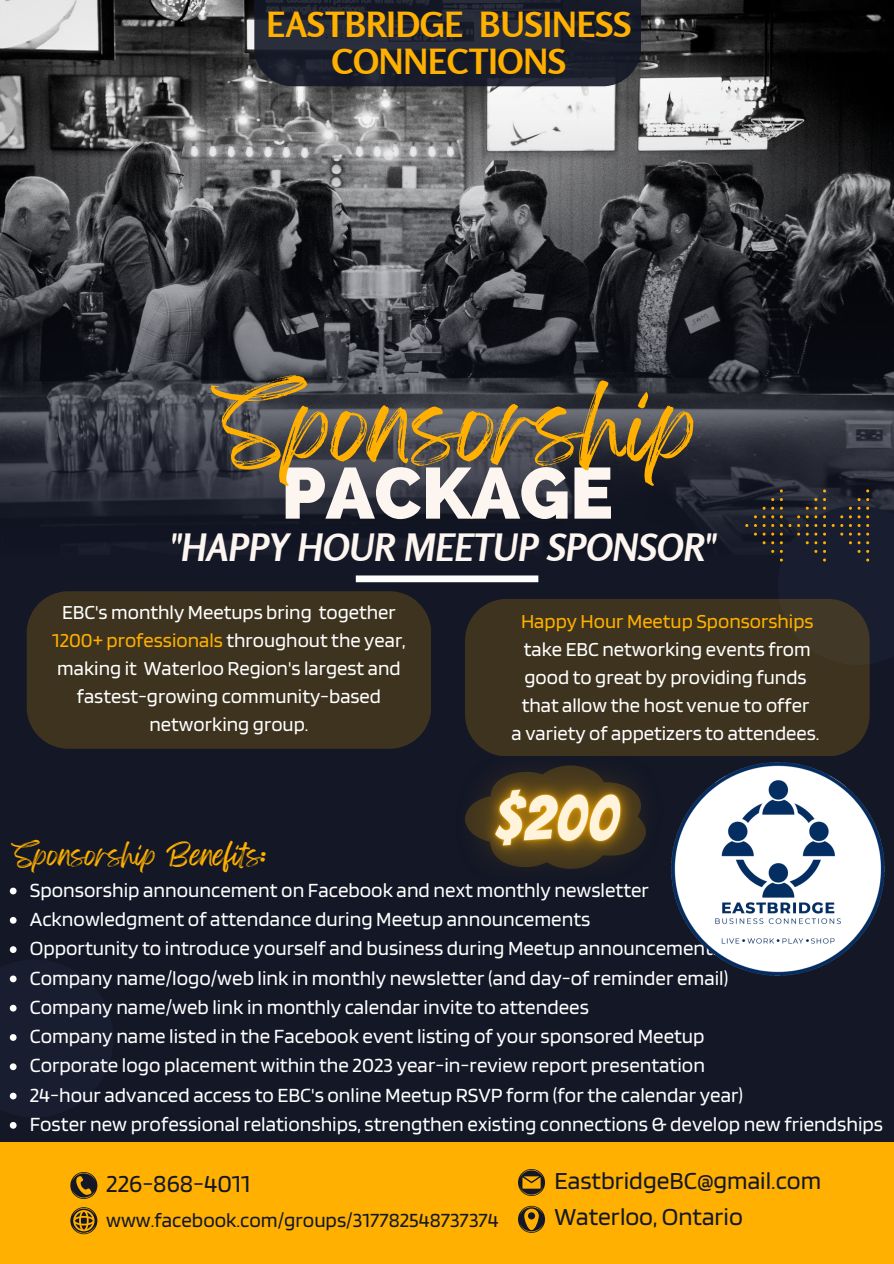
<style>
.page{position:relative;width:894px;height:1264px;background:#fff}
.page>*{position:absolute;margin:0;border:0;box-sizing:border-box;transform-origin:0 0}
.t1{font:85.65px "Feeling Passionate";color:#ffb000}
.t2{font:800 72px "Raleway";color:#fdf5ef}
.t3{font:italic 700 37.5px "Rosario";color:#fdf5ef}
.t4{font:700 34.5px/37.2px "Rosario";color:#ffb000;text-align:center}
.t5{font:25.5px "Blinker";color:#131726}
.t6{font:25.5px "Feeling Passionate";color:#ffb000}
.t7{font:21px "Blinker";color:#fff}
.t8{font:21px "Blinker";color:#131726}
.t9{font:20.7px/28.2px "Blinker";color:#fff;text-align:center}
.t10{font:20.7px "Blinker";color:#ffb000}
.s1{color:#ffb000}
</style>
<div class="page">
<div style="left:0;top:0;width:893px;height:1263px;background:#131726"></div>
<img style="left:0;top:0;width:893px;height:80px">
<svg style="left:0;top:80px;width:893px;height:470px"></svg>
<div style="left:0;top:1142px;width:893px;height:121px;background:#ffb000"></div>
<svg style="left:70px;top:1207px;width:27px;height:27px"></svg>
<svg style="left:72px;top:1207px;width:23px;height:26px"></svg>
<svg style="left:70px;top:1171px;width:27px;height:27px"></svg>
<svg style="left:72px;top:1172px;width:23px;height:26px"></svg>
<svg style="left:518px;top:1168px;width:27px;height:27px"></svg>
<svg style="left:520px;top:1169px;width:23px;height:26px"></svg>
<svg style="left:518px;top:1205px;width:27px;height:27px"></svg>
<svg style="left:520px;top:1206px;width:23px;height:25px"></svg>
<div style="left:254px;top:0;width:387px;height:86px;background:linear-gradient(to bottom,#1e2230,#1f2330)"></div>
<svg style="left:745px;top:524px;width:11px;height:11px"></svg>
<svg style="left:762px;top:524px;width:3px;height:11px"></svg>
<svg style="left:771px;top:498px;width:122px;height:167px"></svg>
<div style="left:356px;top:575px;width:182px;height:7px;background:#fff"></div>
<svg style="left:10px;top:887px;width:7px;height:7px"></svg>
<svg style="left:10px;top:917px;width:7px;height:6px"></svg>
<svg style="left:10px;top:946px;width:7px;height:7px"></svg>
<svg style="left:9px;top:975px;width:8px;height:153px"></svg>
<img style="left:693px;top:762px;width:191px;height:213px">
<div style="left:27px;top:591px;width:404px;height:157px;background:#3e331e"></div>
<svg style="left:465px;top:599px;width:404px;height:157px;background:#3d321e"></svg>
<img style="left:414px;top:706px;width:287px;height:227px">
<p class="t4" style="left:266px;top:6px;width:366px">EASTBRIDGE BUSINESS<br>CONNECTIONS</p>
<p class="t1" style="left:222px;top:356px;width:478px">Sponsorship</p>
<p class="t2" style="left:281px;top:451px;width:333px">PACKAGE</p>
<p class="t3" style="left:170px;top:524px;width:547px">"HAPPY HOUR MEETUP SPONSOR"</p>
<p class="t9" style="left:62px;top:597px;width:335px">EBC's monthly Meetups bring together</p>
<p class="t9" style="left:52px;top:625px;width:355px"><span class="s1">1200+ professionals</span> throughout the year, making it Waterloo Region's largest and fastest-growing community-based networking group.</p>
<p class="t6" style="left:14px;top:834px;width:253px">Sponsorship Benefits:</p>
<p class="t10" style="left:521px;top:607px;width:294px">Happy Hour Meetup Sponsorships</p>
<p class="t9" style="left:523px;top:634px;width:288px">take EBC networking events from</p>
<p class="t9" style="left:524px;top:662px;width:283px">good to great by providing funds</p>
<p class="t9" style="left:521px;top:690px;width:289px">that allow the host venue to offer</p>
<p class="t9" style="left:511px;top:718px;width:309px">a variety of appetizers to attendees.</p>
<p class="t7" style="left:30px;top:876px;width:620px">Sponsorship announcement on Facebook and next monthly newsletter</p>
<p class="t7" style="left:30px;top:905px;width:562px">Acknowledgment of attendance during Meetup announcements</p>
<p class="t7" style="left:30px;top:935px;width:693px">Opportunity to introduce yourself and business during Meetup announcements</p>
<p class="t7" style="left:30px;top:964px;width:700px">Company name/logo/web link in monthly newsletter (and day-of reminder email)</p>
<p class="t7" style="left:30px;top:993px;width:560px">Company name/web link in monthly calendar invite to attendees</p>
<p class="t7" style="left:30px;top:1022px;width:676px">Company name listed in the Facebook event listing of your sponsored Meetup</p>
<p class="t7" style="left:30px;top:1052px;width:676px">Corporate logo placement within the 2023 year-in-review report presentation</p>
<p class="t7" style="left:30px;top:1081px;width:714px">24-hour advanced access to EBC's online Meetup RSVP form (for the calendar year)</p>
<p class="t7" style="left:30px;top:1110px;width:854px">Foster new professional relationships, strengthen existing connections &amp; develop new friendships</p>
<p class="t5" style="left:106px;top:1167px;width:146px">226-868-4011</p>
<p class="t8" style="left:106px;top:1206px;width:394px">www.facebook.com/groups/317782548737374</p>
<p class="t5" style="left:554px;top:1164px;width:268px">EastbridgeBC@gmail.com</p>
<p class="t5" style="left:554px;top:1200px;width:190px">Waterloo, Ontario</p>
</div>
